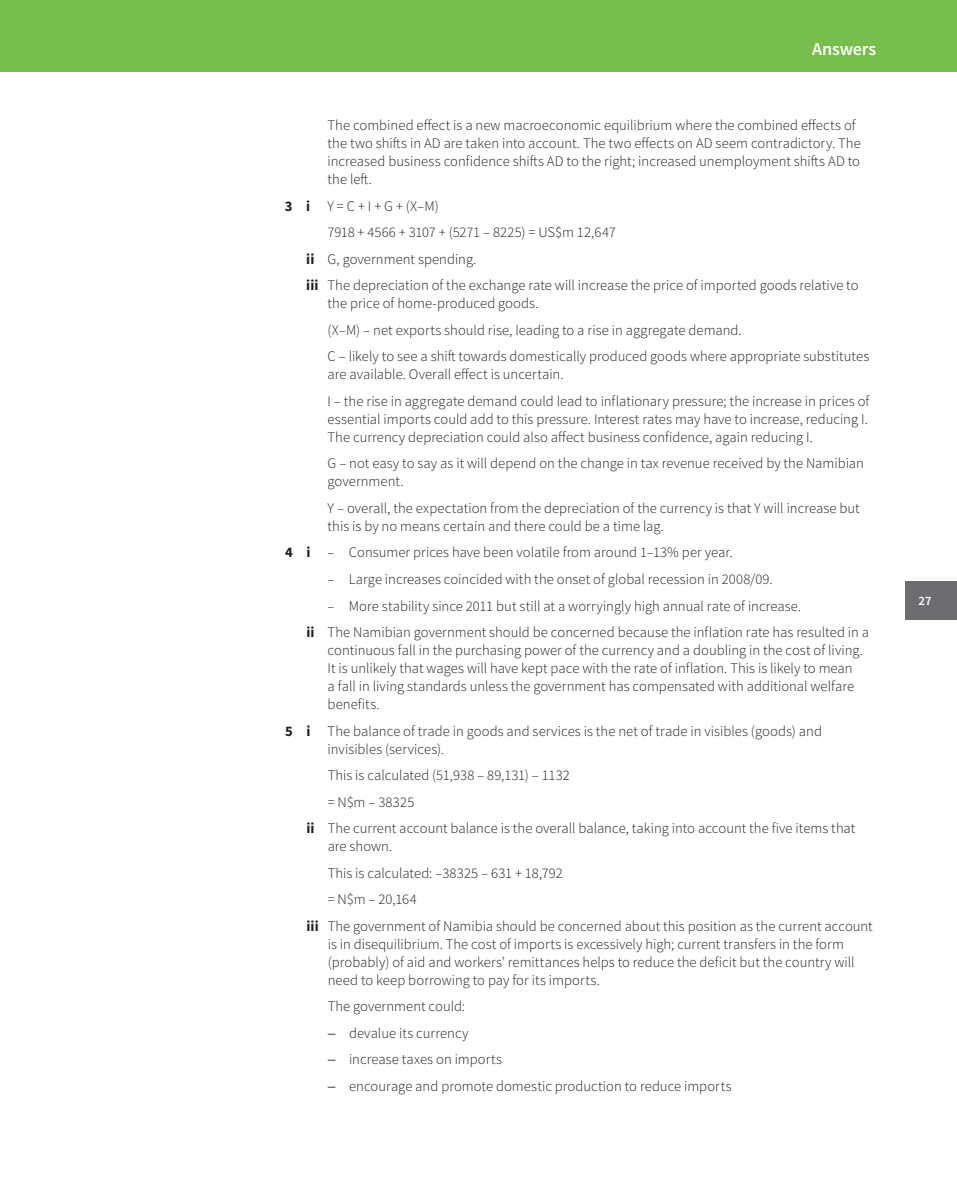
<style>
.page{position:relative;width:957px;height:1200px;background:#fff}
.page>*{position:absolute;margin:0;border:0;box-sizing:border-box;transform-origin:0 0}
.t1{font:600 18px "Source Sans Pro";letter-spacing:-.005em;color:#fff}
.t2{font:300 14.7px/18px "Source Sans Pro";letter-spacing:.005em;color:#231f20}
.t3{font:600 12.75px "Source Sans Pro";color:#fff}
.s1{font-weight:700}
</style>
<div class="page">
<div style="left:0;top:0;width:957px;height:71px;background:#77be4e"></div>
<div style="left:906px;top:580px;width:51px;height:39px;background:#6c6d70"></div>
<p class="t1" style="left:812px;top:37px;width:66px">Answers</p>
<p class="t2" style="left:327px;top:116px;width:535px">The combined effect is a new macroeconomic equilibrium where the combined effects of the two shifts in AD are taken into account. The two effects on AD seem contradictory. The increased business confidence shifts AD to the right; increased unemployment shifts AD to the left.</p>
<p class="t2" style="left:285px;top:197px;width:155px"><span class="s1">3 i</span> Y = C + I + G + (X–M)</p>
<p class="t2" style="left:327px;top:223px;width:290px">7918 + 4566 + 3107 + (5271 – 8225) = US$m 12,647</p>
<p class="t2" style="left:306px;top:250px;width:172px"><span class="s1">ii</span> G, government spending.</p>
<p class="t2" style="left:306px;top:276px;width:554px"><span class="s1">iii</span> The depreciation of the exchange rate will increase the price of imported goods relative to</p>
<p class="t2" style="left:327px;top:290px;width:543px;line-height:26.5px">the price of home-produced goods.<br>(X–M) – net exports should rise, leading to a rise in aggregate demand.<br>C – likely to see a shift towards domestically produced goods where appropriate substitutes</p>
<p class="t2" style="left:327px;top:361px;width:543px;line-height:26.5px">are available. Overall effect is uncertain.<br>I – the rise in aggregate demand could lead to inflationary pressure; the increase in prices of</p>
<p class="t2" style="left:327px;top:410px;width:542px">essential imports could add to this pressure. Interest rates may have to increase, reducing I.<br>The currency depreciation could also affect business confidence, again reducing I.</p>
<p class="t2" style="left:327px;top:454px;width:538px">G – not easy to say as it will depend on the change in tax revenue received by the Namibian government.</p>
<p class="t2" style="left:328px;top:499px;width:534px">Y – overall, the expectation from the depreciation of the currency is that Y will increase but this is by no means certain and there could be a time lag.</p>
<p class="t2" style="left:285px;top:543px;width:449px"><span class="s1">4 i</span> – Consumer prices have been volatile from around 1–13% per year.</p>
<p class="t2" style="left:328px;top:570px;width:446px">– Large increases coincided with the onset of global recession in 2008/09.</p>
<p class="t2" style="left:306px;top:592px;width:564px;line-height:26.5px;text-indent:21px">– More stability since 2011 but still at a worryingly high annual rate of increase.<br><span class="s1">ii</span> The Namibian government should be concerned because the inflation rate has resulted in a</p>
<p class="t2" style="left:328px;top:641px;width:537px">continuous fall in the purchasing power of the currency and a doubling in the cost of living.<br>It is unlikely that wages will have kept pace with the rate of inflation. This is likely to mean a fall in living standards unless the government has compensated with additional welfare benefits.</p>
<p class="t2" style="left:328px;top:721px;width:496px;text-indent:-43px"><span class="s1">5 i</span> The balance of trade in goods and services is the net of trade in visibles (goods) and invisibles (services).</p>
<p class="t2" style="left:328px;top:766px;width:244px">This is calculated (51,938 – 89,131) – 1132</p>
<p class="t2" style="left:328px;top:792px;width:88px">= N$m – 38325</p>
<p class="t2" style="left:306px;top:819px;width:550px"><span class="s1">ii</span> The current account balance is the overall balance, taking into account the five items that</p>
<p class="t2" style="left:328px;top:837px;width:66px">are shown.</p>
<p class="t2" style="left:328px;top:863px;width:236px">This is calculated: –38325 – 631 + 18,792</p>
<p class="t2" style="left:328px;top:890px;width:90px">= N$m – 20,164</p>
<p class="t2" style="left:306px;top:916px;width:568px"><span class="s1">iii</span> The government of Namibia should be concerned about this position as the current account</p>
<p class="t2" style="left:328px;top:934px;width:528px">is in disequilibrium. The cost of imports is excessively high; current transfers in the form (probably) of aid and workers’ remittances helps to reduce the deficit but the country will need to keep borrowing to pay for its imports.</p>
<p class="t2" style="left:328px;top:993px;width:405px;line-height:26.5px">The government could:<br>− devalue its currency<br>− increase taxes on imports<br>− encourage and promote domestic production to reduce imports</p>
<p class="t3" style="left:918px;top:592px;width:15px">27</p>
</div>
